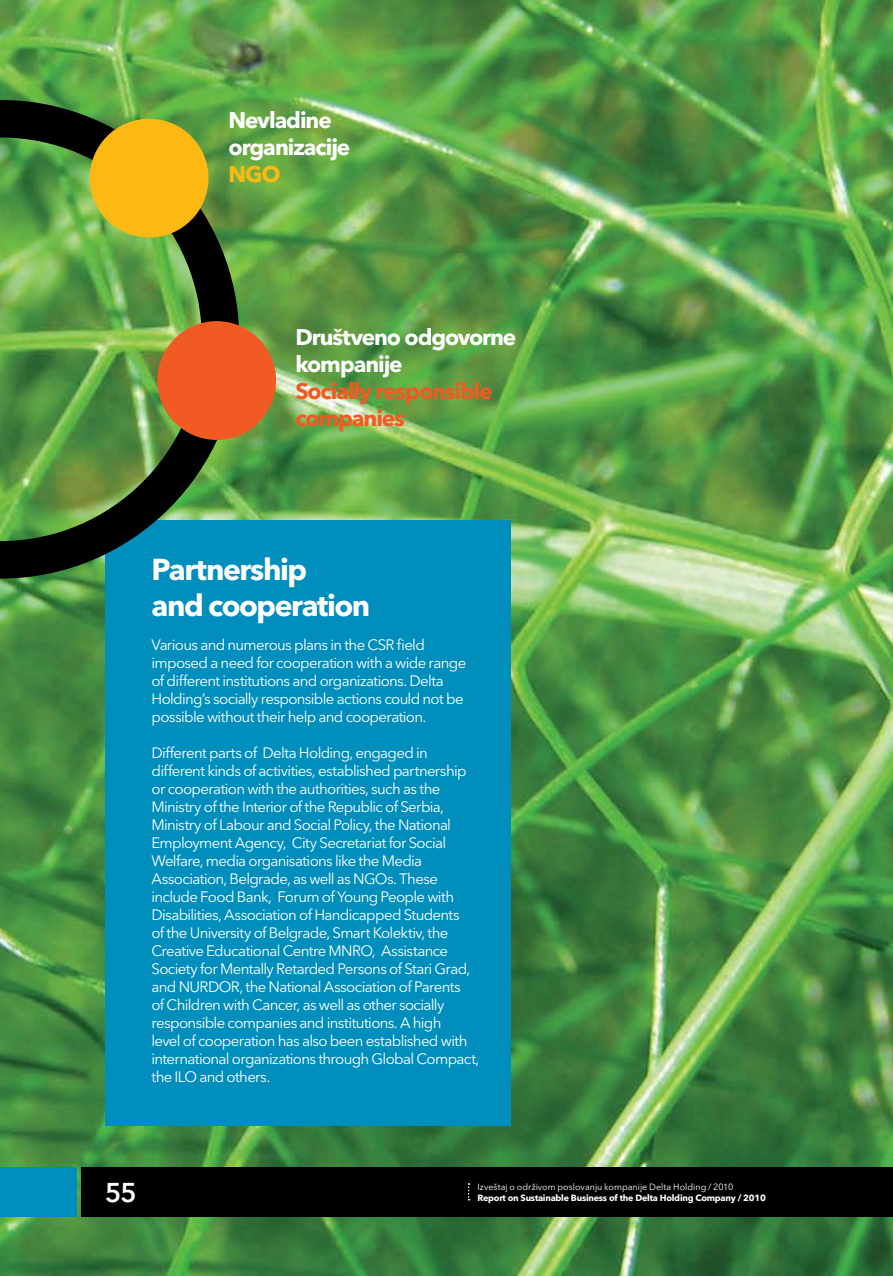
<style>
.page{position:relative;width:893px;height:1276px;background:#fff}
.page>*{position:absolute;margin:0;border:0;box-sizing:border-box;transform-origin:0 0}
.t1{font:700 30px/36px "Avenir Next LT Pro";letter-spacing:-.05em;color:#fff}
.t2{font:600 27px "Avenir Next LT Pro";color:#fff}
.t3{font:700 22.5px/27px "Avenir Next LT Pro";letter-spacing:-.05em;color:#fff}
.t4{font:700 22.5px/27px "Avenir Next LT Pro";letter-spacing:-.05em;color:#f15a22}
.t5{font:700 22.5px "Avenir Next LT Pro";color:#fdb913}
.t6{font:15px/18px "Avenir Next LT Pro";letter-spacing:-.045em;color:#fff}
.t7{font:700 9px "Avenir Next LT Pro";letter-spacing:-.025em;color:#fff}
.t8{font:9px "Avenir Next LT Pro";color:#fff}
</style>
<div class="page">
<img style="left:0;top:0;width:893px;height:1276px">
<div style="left:82px;top:1167px;width:811px;height:50px;background:#000"></div>
<div style="left:0;top:1167px;width:77px;height:50px;background:#008ebd"></div>
<svg style="left:468px;top:1183px;width:2px;height:17px"></svg>
<div style="left:106px;top:520px;width:405px;height:605px;background:#008ebd"></div>
<svg style="left:0;top:100px;width:239px;height:478px;background:#498344"></svg>
<div style="left:157px;top:321px;width:119px;height:119px;background:#f15a22;border-radius:50%"></div>
<div style="left:90px;top:119px;width:118px;height:118px;background:#fdb913;border-radius:50%"></div>
<h3 class="t3" style="left:229px;top:106px;width:123px">Nevladine organizacije</h3>
<h3 class="t5" style="left:229px;top:160px;width:53px">NGO</h3>
<h3 class="t3" style="left:295px;top:323px;width:222px">Društveno odgovorne kompanije</h3>
<h3 class="t4" style="left:295px;top:377px;width:199px">Socially responsible companies</h3>
<h1 class="t1" style="left:152px;top:551px;width:220px">Partnership<br>and cooperation</h1>
<p class="t6" style="left:152px;top:636px;width:316px">Various and numerous plans in the CSR field imposed a need for cooperation with a wide range of different institutions and organizations. Delta Holding’s socially responsible actions could not be possible without their help and cooperation.</p>
<p class="t6" style="left:152px;top:744px;width:329px">Different parts of Delta Holding, engaged in different kinds of activities, established partnership or cooperation with the authorities, such as the Ministry of the Interior of the Republic of Serbia, Ministry of Labour and Social Policy, the National Employment Agency, City Secretariat for Social Welfare, media organisations like the Media Association, Belgrade, as well as NGOs. These include Food Bank, Forum of Young People with Disabilities, Association of Handicapped Students<br>of the University of Belgrade, Smart Kolektiv, the Creative Educational Centre MNRO, Assistance Society for Mentally Retarded Persons of Stari Grad, and NURDOR, the National Association of Parents<br>of Children with Cancer, as well as other socially responsible companies and institutions. A high<br>level of cooperation has also been established with international organizations through Global Compact, the ILO and others.</p>
<h2 class="t2" style="left:105px;top:1175px;width:33px">55</h2>
<p class="t7" style="left:477px;top:1192px;width:290px">Report on Sustainable Business of the Delta Holding Company / 2010</p>
<p class="t8" style="left:477px;top:1181px;width:257px">Izveštaj o održivom poslovanju kompanije Delta Holding / 2010</p>
</div>
